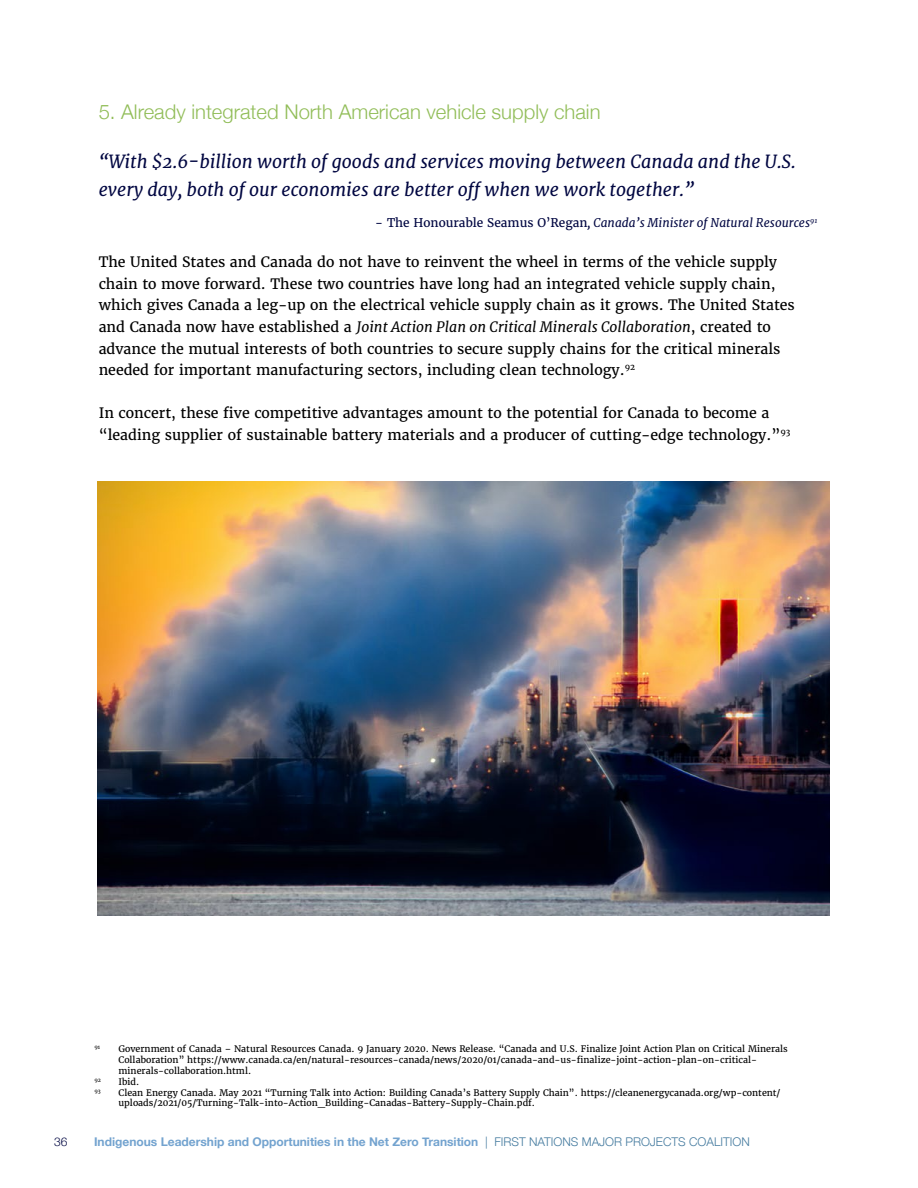
<style>
.page{position:relative;width:918px;height:1188px;background:#fff}
.page>*{position:absolute;margin:0;border:0;box-sizing:border-box;transform-origin:0 0}
.t1{font:300 20.25px "Helvetica Neue";color:#91bd58}
.t2{font:italic 18px/27.6px "Merriweather";color:#000641}
.t3{font:14.25px/21.6px "Merriweather";color:#000}
.t4{font:700 12px "Helvetica Neue";color:#73a3cf}
.t5{font:italic 12px "Merriweather";color:#000641}
.t6{font:300 12px "Helvetica Neue";color:#000641}
.t7{font:9px/10.8px "Merriweather";color:#000}
.t8{font:5.25px "Merriweather";color:#000}
.s1{font-style:normal}
.s2{font-style:italic}
.s3{font-weight:300;color:#457b9f}
</style>
<div class="page">
<img style="left:98px;top:482px;width:731px;height:434px">
<h1 class="t1" style="left:99px;top:95px;width:503px">5. Already integrated North American vehicle supply chain</h1>
<p class="t2" style="left:99px;top:148px;width:699px">“With $2.6-billion worth of goods and services moving between Canada and the U.S. every day, both of our economies are better off when we work together.”</p>
<p class="t5" style="left:375px;top:215px;width:444px"><span class="s1">- The Honourable Seamus O’Regan</span>, Canada’s Minister of Natural Resources<sup>91</sup></p>
<p class="t3" style="left:99px;top:251px;width:698px">The United States and Canada do not have to reinvent the wheel in terms of the vehicle supply chain to move forward. These two countries have long had an integrated vehicle supply chain, which gives Canada a leg-up on the electrical vehicle supply chain as it grows. The United States and Canada now have established a <span class="s2">Joint Action Plan on Critical Minerals Collaboration</span>, created to advance the mutual interests of both countries to secure supply chains for the critical minerals needed for important manufacturing sectors, including clean technology.<sup>92</sup></p>
<p class="t3" style="left:99px;top:402px;width:693px">In concert, these five competitive advantages amount to the potential for Canada to become a “leading supplier of sustainable battery materials and a producer of cutting-edge technology.”<sup>93</sup></p>
<p class="t8" style="left:94px;top:1044px;width:7px">91</p>
<p class="t7" style="left:118px;top:1044px;width:671px">Government of Canada – Natural Resources Canada. 9 January 2020. News Release. “Canada and U.S. Finalize Joint Action Plan on Critical Minerals<br>Collaboration” https://www.canada.ca/en/natural-resources-canada/news/2020/01/canada-and-us-finalize-joint-action-plan-on-critical&shy;minerals-collaboration.html.</p>
<p class="t8" style="left:94px;top:1077px;width:8px">92</p>
<p class="t7" style="left:118px;top:1076px;width:22px">Ibid.</p>
<p class="t8" style="left:94px;top:1088px;width:8px">93</p>
<p class="t7" style="left:118px;top:1087px;width:664px">Clean Energy Canada. May 2021 “Turning Talk into Action: Building Canada’s Battery Supply Chain”. https://cleanenergycanada.org/wp-content/ uploads/2021/05/Turning-Talk-into-Action_Building-Canadas-Battery-Supply-Chain.pdf.</p>
<p class="t6" style="left:54px;top:1132px;width:15px">36</p>
<p class="t4" style="left:94px;top:1132px;width:657px">Indigenous Leadership and Opportunities in the Net Zero Transition <span class="s3">| FIRST NATIONS MAJOR PROJECTS COALITION</span></p>
</div>
